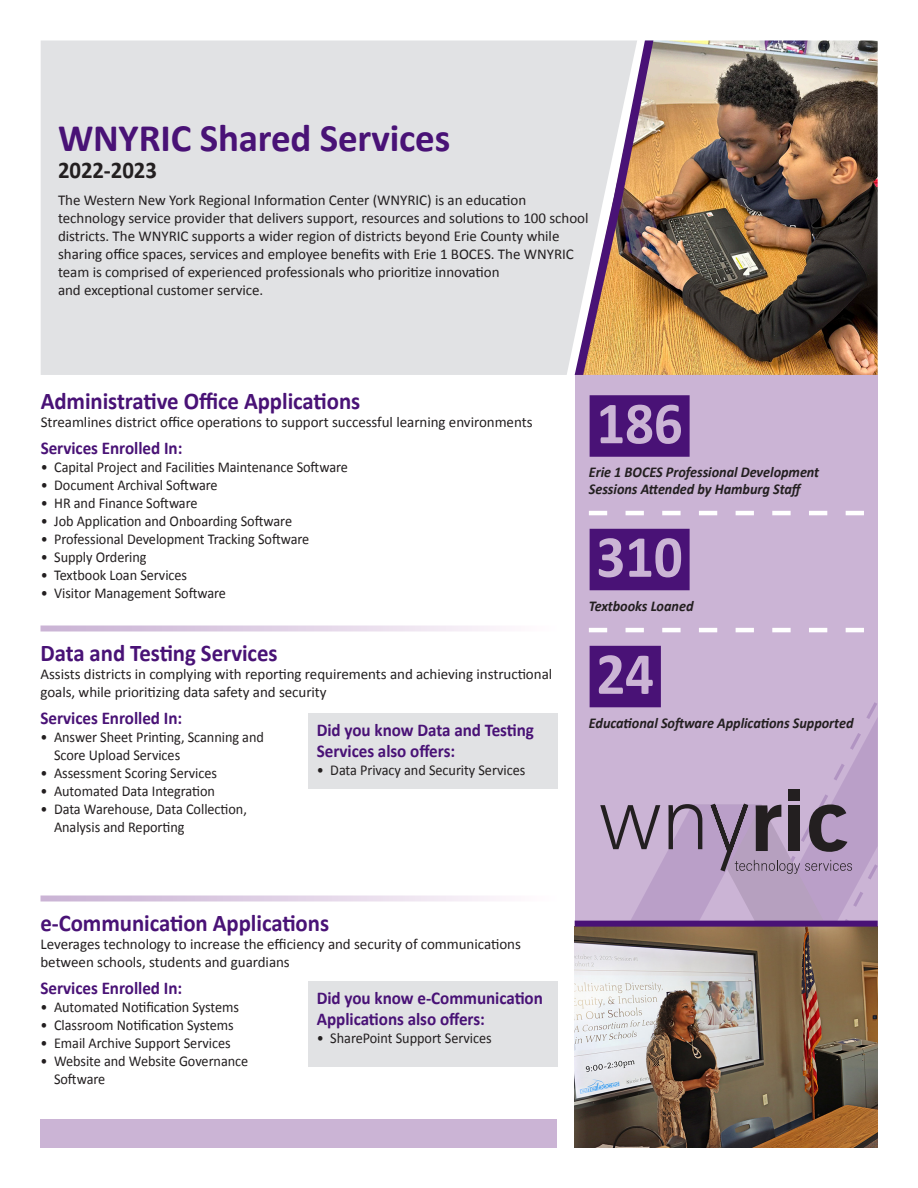
<style>
.page{position:relative;width:918px;height:1188px;background:#fff}
.page>*{position:absolute;margin:0;border:0;box-sizing:border-box;transform-origin:0 0}
.Numbers{font:700 60px "Calibri";letter-spacing:-.005em;color:#cbb4d5;scale:.95 1}
.Heading{font:700 39px "Calibri";letter-spacing:-.005em;color:#491276}
.Subheading_W_rule_above{font:700 24px "Calibri";letter-spacing:-.005em;color:#491276;scale:.95 1}
.Subheading{font:700 24px "Calibri";letter-spacing:-.005em;color:#491276;scale:.95 1}
.Heading-2{font:700 24px "Calibri";letter-spacing:-.005em;color:#231f20;scale:.95 1}
.Service_Enrollment_Headers{font:700 18px/21px "Calibri";letter-spacing:-.005em;color:#491276;scale:.95 1}
.Text{font:15px/18px "Calibri";letter-spacing:-.005em;color:#231f20}
.bulleted_text{font:15px/18px "Calibri";letter-spacing:-.005em;color:#231f20;scale:.95 1}
.Numbers_Text{font:italic 700 15px/16.5px "Calibri";letter-spacing:-.005em;color:#231f20;scale:.95 1}
.Numbers_Text_no_rule_below{font:italic 700 15px "Calibri";letter-spacing:-.005em;color:#231f20;scale:.95 1}
</style>
<div class="page">
<div style="left:575px;top:375px;width:303px;height:750px;background:#cbb4d5"></div>
<img style="left:575px;top:927px;width:303px;height:221px">
<div style="left:575px;top:921px;width:303px;height:6px;background:#491276"></div>
<div style="left:41px;top:40px;width:534px;height:335px;background:#e1e2e4"></div>
<img style="left:848px;top:40px;width:30px;height:335px">
<img style="left:575px;top:40px;width:273px;height:335px">
<svg style="left:600px;top:702px;width:278px;height:234px"></svg>
<div style="left:40px;top:1119px;width:516px;height:29px;background:#cbb4d5"></div>
<svg style="left:40px;top:626px;width:460px;height:6px;background:#e2d5e7"></svg>
<div style="left:308px;top:713px;width:250px;height:76px;background:#e1e2e4"></div>
<svg style="left:40px;top:896px;width:460px;height:6px;background:#e2d5e7"></svg>
<div style="left:308px;top:981px;width:250px;height:86px;background:#e1e2e4"></div>
<div style="left:590px;top:395px;width:100px;height:62px;background:#491276"></div>
<svg style="left:589px;top:511px;width:275px;height:4px"></svg>
<div style="left:590px;top:529px;width:100px;height:61px;background:#491276"></div>
<svg style="left:589px;top:628px;width:275px;height:4px"></svg>
<div style="left:590px;top:646px;width:71px;height:61px;background:#491276"></div>
<p class="Heading" style="left:58px;top:113px;width:394px">WNYRIC Shared Services</p>
<p class="Heading-2" style="left:58px;top:155px;width:106px">2022-2023</p>
<p class="Text" style="left:58px;top:191px;width:532px">The Western New York Regional Information Center (WNYRIC) is an education technology service provider that delivers support, resources and solutions to 100 school districts. The WNYRIC supports a wider region of districts beyond Erie County while sharing office spaces, services and employee benefits with Erie 1 BOCES. The WNYRIC team is comprised of experienced professionals who prioritize innovation<br>and exceptional customer service.</p>
<p class="Subheading" style="left:41px;top:386px;width:338px">Administrative Office Applications</p>
<p class="Text" style="left:41px;top:413px;width:493px">Streamlines district office operations to support successful learning environments</p>
<p class="Service_Enrollment_Headers" style="left:41px;top:438px;width:151px">Services Enrolled In:</p>
<p class="bulleted_text" style="left:41px;top:458px;width:325px">• Capital Project and Facilities Maintenance Software</p>
<p class="bulleted_text" style="left:41px;top:476px;width:188px">• Document Archival Software</p>
<p class="bulleted_text" style="left:41px;top:494px;width:167px">• HR and Finance Software</p>
<p class="bulleted_text" style="left:41px;top:512px;width:266px">• Job Application and Onboarding Software</p>
<p class="bulleted_text" style="left:41px;top:530px;width:284px">• Professional Development Tracking Software</p>
<p class="bulleted_text" style="left:41px;top:548px;width:113px">• Supply Ordering</p>
<p class="bulleted_text" style="left:41px;top:566px;width:156px">• Textbook Loan Services</p>
<p class="bulleted_text" style="left:41px;top:584px;width:197px">• Visitor Management Software</p>
<p class="Subheading_W_rule_above" style="left:40px;top:638px;width:251px">Data and Testing Services</p>
<p class="Text" style="left:40px;top:665px;width:513px">Assists districts in complying with reporting requirements and achieving instructional goals, while prioritizing data safety and security</p>
<p class="Service_Enrollment_Headers" style="left:40px;top:708px;width:151px">Services Enrolled In:</p>
<p class="bulleted_text" style="left:54px;top:728px;width:223px;text-indent:-14px">• Answer Sheet Printing, Scanning and<br>Score Upload Services</p>
<p class="bulleted_text" style="left:40px;top:764px;width:187px">• Assessment Scoring Services</p>
<p class="bulleted_text" style="left:40px;top:782px;width:185px">• Automated Data Integration</p>
<p class="bulleted_text" style="left:54px;top:800px;width:205px;text-indent:-14px">• Data Warehouse, Data Collection,<br>Analysis and Reporting</p>
<p class="Service_Enrollment_Headers" style="left:317px;top:719px;width:230px">Did you know Data and Testing<br>Services also offers:</p>
<p class="bulleted_text" style="left:317px;top:761px;width:221px">• Data Privacy and Security Services</p>
<p class="Subheading_W_rule_above" style="left:40px;top:908px;width:305px">e-Communication Applications</p>
<p class="Text" style="left:40px;top:935px;width:482px">Leverages technology to increase the efficiency and security of communications between schools, students and guardians</p>
<p class="Service_Enrollment_Headers" style="left:40px;top:978px;width:151px">Services Enrolled In:</p>
<p class="bulleted_text" style="left:40px;top:998px;width:210px">• Automated Notification Systems</p>
<p class="bulleted_text" style="left:40px;top:1016px;width:205px">• Classroom Notification Systems</p>
<p class="bulleted_text" style="left:40px;top:1034px;width:202px">• Email Archive Support Services</p>
<p class="bulleted_text" style="left:54px;top:1052px;width:206px;text-indent:-14px">• Website and Website Governance<br>Software</p>
<p class="Service_Enrollment_Headers" style="left:317px;top:987px;width:240px">Did you know e-Communication<br>Applications also offers:</p>
<p class="bulleted_text" style="left:317px;top:1029px;width:186px">• SharePoint Support Services</p>
<p class="Numbers" style="left:596px;top:385px;width:92px">186</p>
<p class="Numbers_Text" style="left:589px;top:464px;width:244px">Erie 1 BOCES Professional Development<br>Sessions Attended by Hamburg Staff</p>
<p class="Numbers" style="left:596px;top:519px;width:92px">310</p>
<p class="Numbers_Text" style="left:589px;top:597px;width:112px">Textbooks Loaned</p>
<p class="Numbers" style="left:596px;top:636px;width:62px">24</p>
<p class="Numbers_Text_no_rule_below" style="left:589px;top:713px;width:280px">Educational Software Applications Supported</p>
</div>
